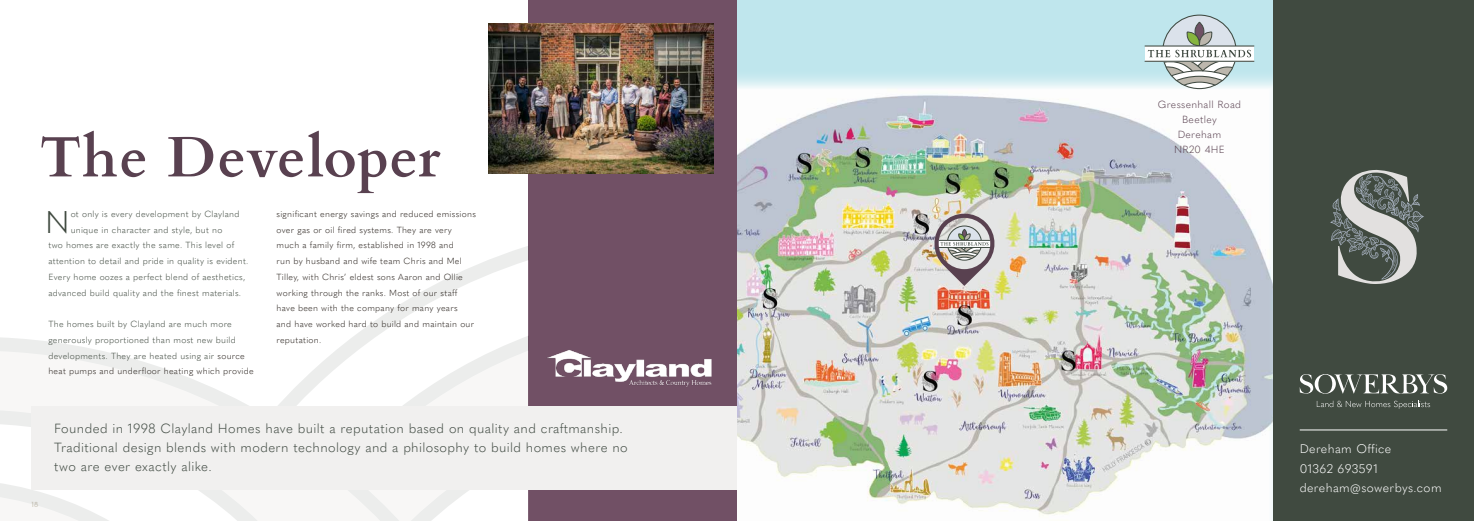
<style>
.page{position:relative;width:1474px;height:521px;background:#fff}
.page>*{position:absolute;margin:0;border:0;box-sizing:border-box;transform-origin:0 0}
.t1{font:700 56.88px "Cardo";letter-spacing:.01em;color:#594150}
.t2{font:300 30.97px "Quasimoda";color:#404a40}
.t3{font:300 13.12px/19.2px "Quasimoda";letter-spacing:.03em;color:#3f4941}
.t4{font:300 12.25px/19.2px "Quasimoda";letter-spacing:.03em;color:#fff}
.t5{font:300 10.24px/15px "Quasimoda";letter-spacing:.03em;color:#594150;text-align:center}
.t6{font:300 8.75px/15.8px "Quasimoda";letter-spacing:.03em;color:#404a40}
.t7{font:300 8.75px/15.8px "Quasimoda";letter-spacing:.03em;color:#2b241f}
.t8{font:7.88px "Josefin Sans";color:#d2ccc0}
.s1{color:#2b241f}
</style>
<div class="page">
<div style="left:528px;top:0;width:209px;height:521px;background:#715065"></div>
<svg style="left:0;top:337px;width:215px;height:52px"></svg>
<svg style="left:294px;top:246px;width:234px;height:143px"></svg>
<svg style="left:321px;top:294px;width:207px;height:95px"></svg>
<svg style="left:0;top:389px;width:528px;height:132px"></svg>
<div style="left:32px;top:406px;width:705px;height:83px;background:#f1f0ef"></div>
<img style="left:547px;top:350px;width:165px;height:37px">
<img style="left:488px;top:24px;width:225px;height:150px">
<div style="left:737px;top:0;width:736px;height:521px;background:#bfe6ed"></div>
<img style="left:737px;top:77px;width:535px;height:444px">
<div style="left:1272px;top:0;width:201px;height:521px;background:#404a40"></div>
<svg style="left:1299px;top:374px;width:148px;height:20px"></svg>
<svg style="left:1316px;top:401px;width:114px;height:8px"></svg>
<hr style="left:1299px;top:430px;width:148px;height:1px;background:#fff">
<svg style="left:1330px;top:170px;width:94px;height:114px"></svg>
<svg style="left:931px;top:211px;width:66px;height:75px;background:#bab6b5"></svg>
<svg style="left:1163px;top:15px;width:72px;height:73px"></svg>
<div style="left:1144px;top:46px;width:109px;height:15px;background:#fff"></div>
<hr style="left:1144px;top:45px;width:109px;height:2px;background:#3f4941">
<hr style="left:1144px;top:61px;width:109px;height:1px;background:#3f4941">
<svg style="left:1147px;top:21px;width:104px;height:68px"></svg>
<h1 class="t1" style="left:40px;top:111px;width:402px">The Developer</h1>
<p class="t7" style="left:276px;top:205px;width:201px">significant energy savings and reduced emissions over gas or oil fired systems. They are very much a family firm, established in 1998 and<br>run by husband and wife team Chris and Mel Tilley, with Chris’ eldest sons Aaron and Ollie working through the ranks. Most of our staff have been with the company for many years<br>and have worked hard to build and maintain our reputation.</p>
<h2 class="t2" style="left:45px;top:198px;width:26px">N</h2>
<p class="t6" style="left:71px;top:205px;width:170px">ot only is every development by Clayland</p>
<p class="t6" style="left:71px;top:221px;width:153px">unique in character and style, but no</p>
<p class="t6" style="left:48px;top:237px;width:187px">two homes are exactly the same. This level of</p>
<p class="t6" style="left:48px;top:252px;width:202px">attention to detail and pride in quality is evident.</p>
<p class="t6" style="left:48px;top:268px;width:198px">Every home oozes a perfect blend of aesthetics,</p>
<p class="t6" style="left:48px;top:284px;width:194px">advanced build quality and the finest materials.</p>
<p class="t6" style="left:48px;top:315px;width:207px">The homes built by Clayland are much more generously proportioned than most new build developments. They are heated using air <span class="s1">source heat pumps and underfloor heating which provide</span></p>
<p class="t8" style="left:32px;top:497px;width:8px">18</p>
<h3 class="t3" style="left:54px;top:418px;width:575px">Founded in 1998 Clayland Homes have built a reputation based on quality and craftmanship.<br>Traditional design blends with modern technology and a philosophy to build homes where no two are ever exactly alike.</h3>
<p class="t5" style="left:1157px;top:97px;width:85px">Gressenhall Road<br>Beetley<br>Dereham<br>NR20 4HE</p>
<h3 class="t4" style="left:1299px;top:439px;width:143px">Dereham Office<br>01362 693591 dereham@sowerbys.com</h3>
</div>
